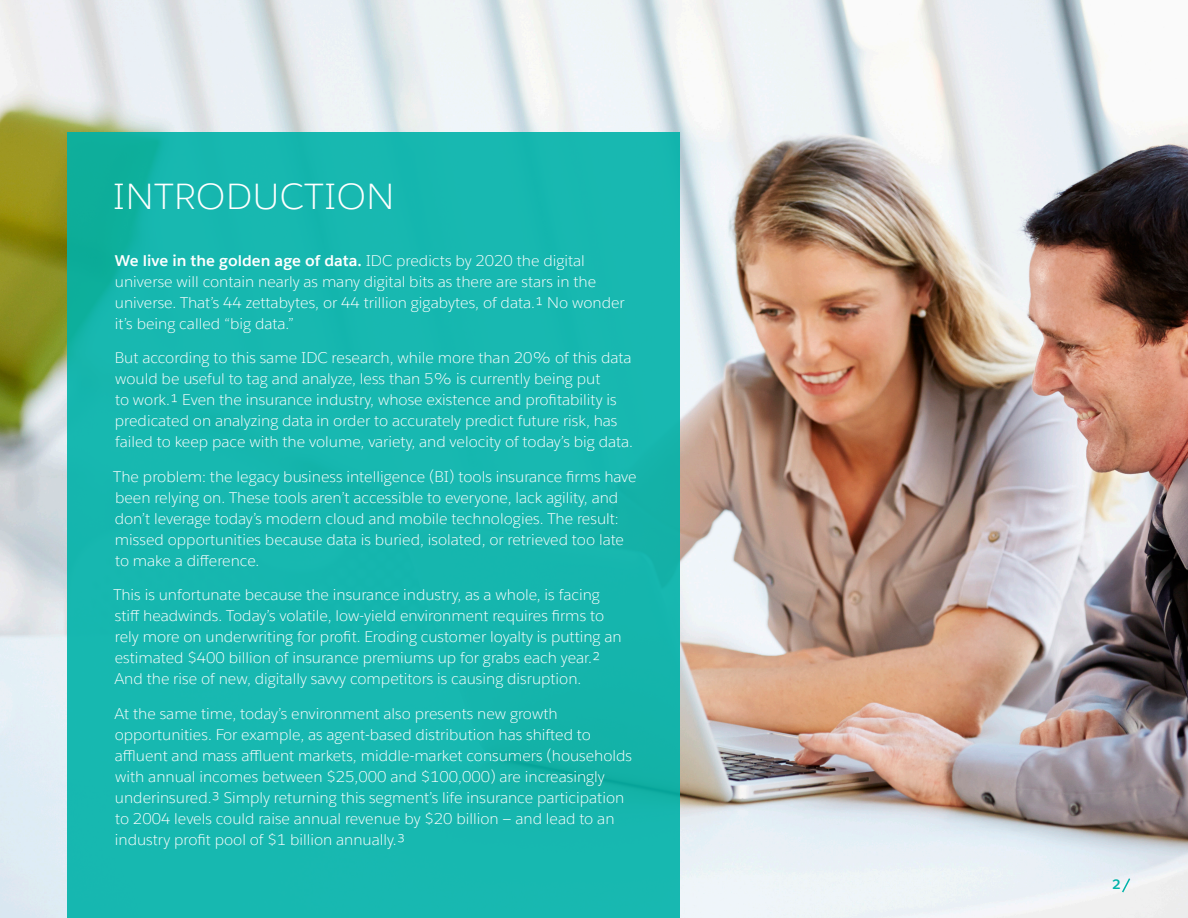
<style>
.page{position:relative;width:1188px;height:918px;background:#fff}
.page>*{position:absolute;margin:0;border:0;box-sizing:border-box;transform-origin:0 0}
.t1{font:300 36px "Salesforce Sans";letter-spacing:.02em;color:#fff}
.t2{font:300 15.3px/21px "Salesforce Sans";color:#fff}
.t3{font:700 13.5px "Salesforce Sans";color:#00b2a9}
.s1{font-weight:700}
</style>
<div class="page">
<img style="left:0;top:0;width:1188px;height:918px">
<svg style="left:1121px;top:877px;width:11px;height:17px"></svg>
<div style="left:68px;top:133px;width:612px;height:785px;background:#17b8b0"></div>
<h1 class="t1" style="left:113px;top:174px;width:283px">INTRODUCTION</h1>
<p class="t2" style="left:115px;top:250px;width:511px"><span class="s1">We live in the golden age of data.</span> IDC predicts by 2020 the digital universe will contain nearly as many digital bits as there are stars in the universe. That’s 44 zettabytes, or 44 trillion gigabytes, of data.1 No wonder it’s being called “big data.”</p>
<p class="t2" style="left:115px;top:347px;width:520px">But according to this same IDC research, while more than 20% of this data would be useful to tag and analyze, less than 5% is currently being put<br>to work.1 Even the insurance industry, whose existence and profitability is predicated on analyzing data in order to accurately predict future risk, has failed to keep pace with the volume, variety, and velocity of today’s big data.</p>
<p class="t2" style="left:113px;top:466px;width:525px">The problem: the legacy business intelligence (BI) tools insurance firms have been relying on. These tools aren’t accessible to everyone, lack agility, and don’t leverage today’s modern cloud and mobile technologies. The result: missed opportunities because data is buried, isolated, or retrieved too late to make a difference.</p>
<p class="t2" style="left:113px;top:584px;width:510px">This is unfortunate because the insurance industry, as a whole, is facing stiff headwinds. Today’s volatile, low-yield environment requires firms to rely more on underwriting for profit. Eroding customer loyalty is putting an estimated $400 billion of insurance premiums up for grabs each year.2<br>And the rise of new, digitally savvy competitors is causing disruption.</p>
<p class="t2" style="left:114px;top:703px;width:519px">At the same time, today’s environment also presents new growth opportunities. For example, as agent-based distribution has shifted to affluent and mass affluent markets, middle-market consumers (households with annual incomes between $25,000 and $100,000) are increasingly underinsured.3 Simply returning this segment’s life insurance participation to 2004 levels could raise annual revenue by $20 billion — and lead to an industry profit pool of $1 billion annually.3</p>
<p class="t3" style="left:1112px;top:875px;width:10px">2</p>
</div>
